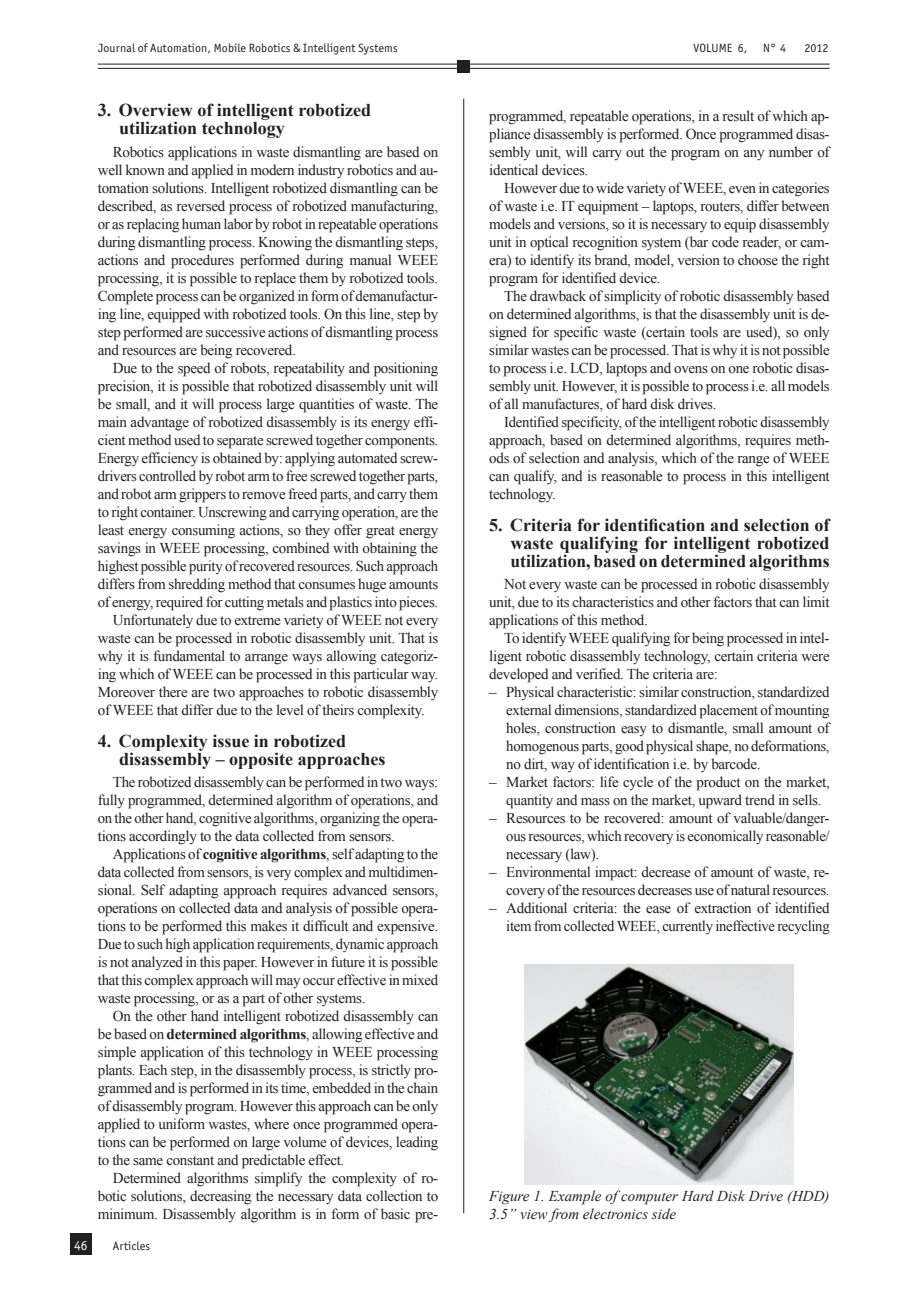
<style>
.page{position:relative;width:919px;height:1289px;background:#fff}
.page>*{position:absolute;margin:0;border:0;box-sizing:border-box;transform-origin:0 0}
.t1{font:700 18px/18px "Times New Roman";color:#231f20}
.t2{font:15px/18px "Times New Roman";letter-spacing:-.02em;color:#231f20;text-align:justify}
.t3{font:italic 15px/18px "Times New Roman";color:#231f20}
.t4{font:13.5px "Officina Sans ITC";color:#fff}
.t5{font:12px "Officina Sans ITC";letter-spacing:.01em;color:#231f20}
.s1{font-weight:700}
</style>
<div class="page">
<hr style="left:98px;top:64px;width:731px;height:1px;background:#231f20">
<hr style="left:98px;top:68px;width:731px;height:1px;background:#231f20">
<div style="left:457px;top:60px;width:13px;height:13px;background:#231f20"></div>
<hr style="left:463px;top:99px;width:1px;height:1114px;background:#231f20">
<div style="left:70px;top:1233px;width:21px;height:21px;background:#231f20"></div>
<img style="left:525px;top:964px;width:268px;height:220px">
<p class="t5" style="left:98px;top:41px;width:301px">Journal of Automation, Mobile Robotics &amp; Intelligent Systems</p>
<p class="t5" style="left:693px;top:41px;width:55px">VOLUME 6,</p>
<p class="t5" style="left:763px;top:41px;width:25px">N° 4</p>
<p class="t5" style="left:804px;top:41px;width:25px">2012</p>
<p class="t1" style="left:119px;top:101px;width:253px;text-indent:-21px">3. Overview of intelligent robotized utilization technology</p>
<p class="t2" style="left:98px;top:143px;width:342px;text-indent:15px">Robotics applications in waste dismantling are based on well known and applied in modern industry robotics and au&shy;tomation solutions. Intelligent robotized dismantling can be described, as reversed process of robotized manufacturing, or as replacing human labor by robot in repeatable operations during dismantling process. Knowing the dismantling steps, actions and procedures performed during manual WEEE processing, it is possible to replace them by robotized tools.<br>Complete process can be organized in form of demanufactur&shy;ing line, equipped with robotized tools. On this line, step by step performed are successive actions of dismantling process and resources are being recovered.</p>
<p class="t2" style="left:113px;top:359px;width:327px">Due to the speed of robots, repeatability and positioning</p>
<p class="t2" style="left:98px;top:377px;width:342px">precision, it is possible that robotized disassembly unit will</p>
<p class="t2" style="left:98px;top:395px;width:342px">be small, and it will process large quantities of waste. The</p>
<p class="t2" style="left:98px;top:413px;width:342px">main advantage of robotized disassembly is its energy effi-</p>
<p class="t2" style="left:98px;top:431px;width:342px">cient method used to separate screwed together components.</p>
<p class="t2" style="left:98px;top:449px;width:342px">Energy efficiency is obtained by: applying automated screw-</p>
<p class="t2" style="left:98px;top:467px;width:342px">drivers controlled by robot arm to free screwed together parts,</p>
<p class="t2" style="left:98px;top:485px;width:342px">and robot arm grippers to remove freed parts, and carry them</p>
<p class="t2" style="left:98px;top:503px;width:342px">to right container. Unscrewing and carrying operation, are the</p>
<p class="t2" style="left:98px;top:521px;width:342px">least energy consuming actions, so they offer great energy</p>
<p class="t2" style="left:98px;top:539px;width:342px">savings in WEEE processing, combined with obtaining the</p>
<p class="t2" style="left:98px;top:557px;width:342px">highest possible purity of recovered resources. Such approach</p>
<p class="t2" style="left:98px;top:575px;width:342px">differs from shredding method that consumes huge amounts</p>
<p class="t2" style="left:98px;top:593px;width:342px">of energy, required for cutting metals and plastics into pieces.</p>
<p class="t2" style="left:113px;top:611px;width:327px">Unfortunately due to extreme variety of WEEE not every</p>
<p class="t2" style="left:98px;top:629px;width:342px">waste can be processed in robotic disassembly unit. That is</p>
<p class="t2" style="left:98px;top:647px;width:342px">why it is fundamental to arrange ways allowing categoriz-</p>
<p class="t2" style="left:98px;top:665px;width:342px">ing which of WEEE can be processed in this particular way.</p>
<p class="t2" style="left:98px;top:683px;width:342px">Moreover there are two approaches to robotic disassembly</p>
<p class="t2" style="left:98px;top:701px;width:328px">of WEEE that differ due to the level of theirs complexity.</p>
<p class="t1" style="left:119px;top:731px;width:268px;text-indent:-21px">4. Complexity issue in robotized disassembly – opposite approaches</p>
<p class="t2" style="left:98px;top:773px;width:342px;text-indent:15px">The robotized disassembly can be performed in two ways: fully programmed, determined algorithm of operations, and on the other hand, cognitive algorithms, organizing the opera&shy;tions accordingly to the data collected from sensors.</p>
<p class="t2" style="left:98px;top:845px;width:342px;text-indent:15px">Applications of <span class="s1">cognitive algorithms</span>, self adapting to the data collected from sensors, is very complex and multidimen&shy;sional. Self adapting approach requires advanced sensors, operations on collected data and analysis of possible opera&shy;tions to be performed this makes it difficult and expensive.<br>Due to such high application requirements, dynamic approach is not analyzed in this paper. However in future it is possible that this complex approach will may occur effective in mixed waste processing, or as a part of other systems.</p>
<p class="t2" style="left:98px;top:1007px;width:342px;text-indent:15px">On the other hand intelligent robotized disassembly can be based on <span class="s1">determined algorithms</span>, allowing effective and simple application of this technology in WEEE processing plants. Each step, in the disassembly process, is strictly pro&shy;grammed and is performed in its time, embedded in the chain of disassembly program. However this approach can be only applied to uniform wastes, where once programmed opera&shy;tions can be performed on large volume of devices, leading to the same constant and predictable effect.</p>
<p class="t2" style="left:98px;top:1169px;width:342px;text-indent:15px">Determined algorithms simplify the complexity of ro&shy;botic solutions, decreasing the necessary data collection to minimum. Disassembly algorithm is in form of basic pre-</p>
<p class="t4" style="left:74px;top:1237px;width:15px">46</p>
<p class="t5" style="left:113px;top:1238px;width:39px">Articles</p>
<p class="t2" style="left:489px;top:107px;width:342px">programmed, repeatable operations, in a result of which ap&shy;pliance disassembly is performed. Once programmed disas&shy;sembly unit, will carry out the program on any number of identical devices.</p>
<p class="t2" style="left:489px;top:179px;width:342px;text-indent:15px">However due to wide variety of WEEE, even in categories of waste i.e. IT equipment – laptops, routers, differ between models and versions, so it is necessary to equip disassembly unit in optical recognition system (bar code reader, or cam&shy;era) to identify its brand, model, version to choose the right program for identified device.</p>
<p class="t2" style="left:489px;top:287px;width:342px;text-indent:15px">The drawback of simplicity of robotic disassembly based on determined algorithms, is that the disassembly unit is de&shy;signed for specific waste (certain tools are used), so only similar wastes can be processed. That is why it is not possible to process i.e. LCD, laptops and ovens on one robotic disas&shy;sembly unit. However, it is possible to process i.e. all models of all manufactures, of hard disk drives.</p>
<p class="t2" style="left:489px;top:413px;width:342px;text-indent:15px">Identified specificity, of the intelligent robotic disassembly approach, based on determined algorithms, requires meth&shy;ods of selection and analysis, which of the range of WEEE can qualify, and is reasonable to process in this intelligent technology.</p>
<p class="t1" style="left:510px;top:515px;width:320px;text-align:justify;text-indent:-21px">5. Criteria for identification and selection of waste qualifying for intelligent robotized utilization, based on determined algorithms</p>
<p class="t2" style="left:489px;top:575px;width:342px;text-indent:15px">Not every waste can be processed in robotic disassembly unit, due to its characteristics and other factors that can limit applications of this method.</p>
<p class="t2" style="left:489px;top:629px;width:342px;text-indent:15px">To identify WEEE qualifying for being processed in intel&shy;ligent robotic disassembly technology, certain criteria were developed and verified. The criteria are:</p>
<p class="t2" style="left:506px;top:683px;width:325px;text-indent:-17px">– Physical characteristic: similar construction, standardized external dimensions, standardized placement of mounting holes, construction easy to dismantle, small amount of homogenous parts, good physical shape, no deformations, no dirt, way of identification i.e. by barcode.</p>
<p class="t2" style="left:489px;top:773px;width:342px;text-align:center">– Market factors: life cycle of the product on the market, quantity and mass on the market, upward trend in sells.</p>
<p class="t2" style="left:506px;top:809px;width:325px;text-indent:-17px">– Resources to be recovered: amount of valuable/danger&shy;ous resources, which recovery is economically reasonable/ necessary (law).</p>
<p class="t2" style="left:489px;top:863px;width:342px;text-align:right">– Environmental impact: decrease of amount of waste, re&shy;covery of the resources decreases use of natural resources.</p>
<p class="t2" style="left:489px;top:899px;width:342px;text-align:right">– Additional criteria: the ease of extraction of identified item from collected WEEE, currently ineffective recycling</p>
<p class="t3" style="left:489px;top:1186px;width:342px">Figure 1. Example of computer Hard Disk Drive (HDD)<br>3.5” view from electronics side</p>
</div>
